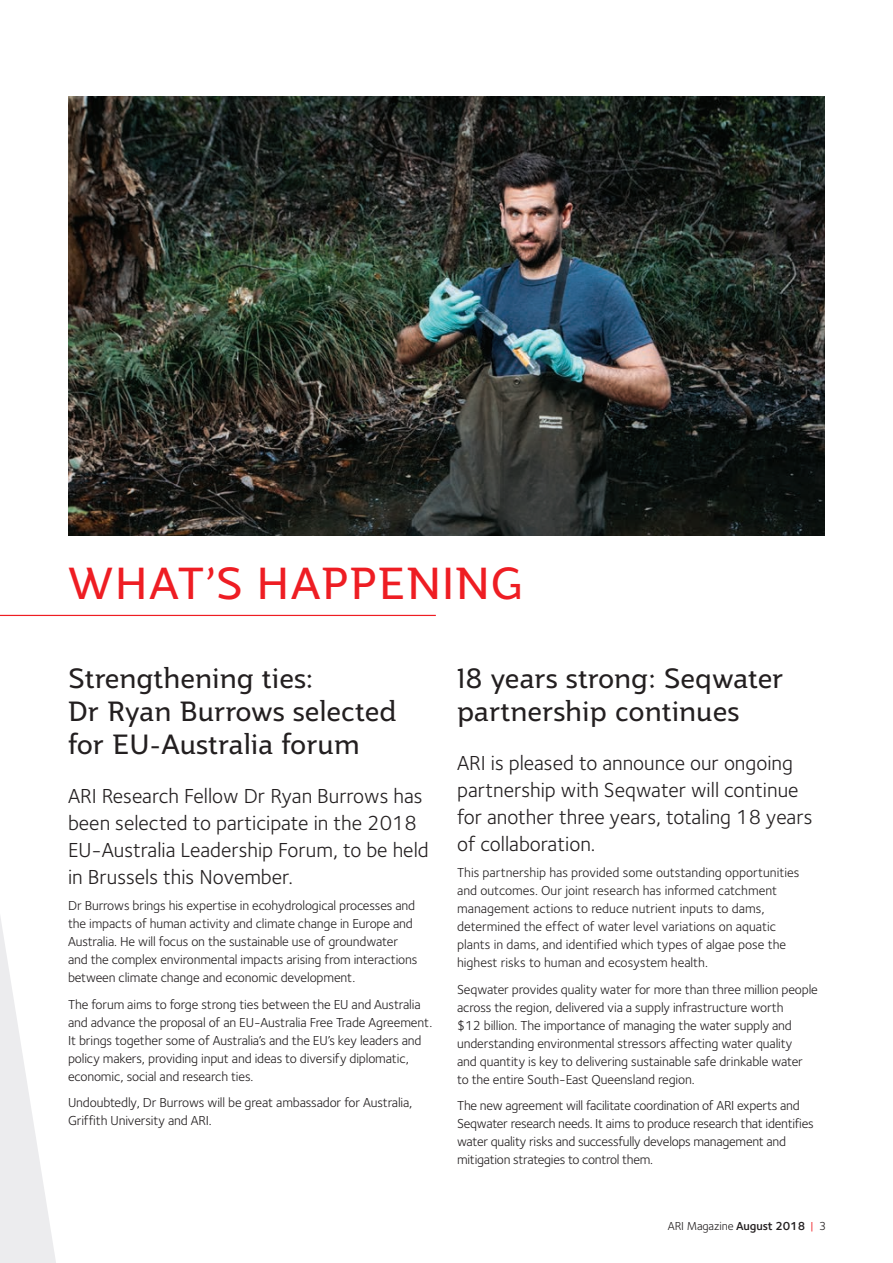
<style>
.page{position:relative;width:893px;height:1263px;background:#fff}
.page>*{position:absolute;margin:0;border:0;box-sizing:border-box;transform-origin:0 0}
.t1{font:43.5px "Jotia";letter-spacing:.01em;color:#ee1d23}
.t2{font:27px/33px "Jotia";color:#231f20}
.t3{font:21px/27px "Foundry Sterling";color:#231f20}
.t4{font:13.5px/18px "Foundry Sterling";letter-spacing:-.01em;color:#231f20}
.t5{font:12px "Foundry Sterling";letter-spacing:-.01em;color:#231f20}
.s1{font-weight:600}
.s2{color:#ee1d23}
</style>
<div class="page">
<img style="left:68px;top:97px;width:757px;height:438px">
<svg style="left:0;top:917px;width:56px;height:346px"></svg>
<hr style="left:0;top:615px;width:436px;height:1px;background:#ee1d23">
<h1 class="t1" style="left:67px;top:554px;width:458px">WHAT’S HAPPENING</h1>
<h2 class="t2" style="left:68px;top:662px;width:330px">Strengthening ties:<br>Dr Ryan Burrows selected for EU-Australia forum</h2>
<h3 class="t3" style="left:68px;top:782px;width:362px">ARI Research Fellow Dr Ryan Burrows has been selected to participate in the 2018<br>EU-Australia Leadership Forum, to be held in Brussels this November.</h3>
<p class="t4" style="left:68px;top:896px;width:351px">Dr Burrows brings his expertise in ecohydrological processes and the impacts of human activity and climate change in Europe and Australia. He will focus on the sustainable use of groundwater and the complex environmental impacts arising from interactions between climate change and economic development.</p>
<p class="t4" style="left:68px;top:995px;width:366px">The forum aims to forge strong ties between the EU and Australia and advance the proposal of an EU-Australia Free Trade Agreement.<br>It brings together some of Australia’s and the EU’s key leaders and policy makers, providing input and ideas to diversify diplomatic, economic, social and research ties.</p>
<p class="t4" style="left:68px;top:1093px;width:346px">Undoubtedly, Dr Burrows will be great ambassador for Australia,<br>Griffith University and ARI.</p>
<h2 class="t2" style="left:457px;top:662px;width:328px">18 years strong: Seqwater partnership continues</h2>
<h3 class="t3" style="left:457px;top:749px;width:357px">ARI is pleased to announce our ongoing partnership with Seqwater will continue for another three years, totaling 18 years of collaboration.</h3>
<p class="t4" style="left:457px;top:863px;width:344px">This partnership has provided some outstanding opportunities and outcomes. Our joint research has informed catchment management actions to reduce nutrient inputs to dams, determined the effect of water level variations on aquatic plants in dams, and identified which types of algae pose the highest risks to human and ecosystem health.</p>
<p class="t4" style="left:457px;top:980px;width:362px">Seqwater provides quality water for more than three million people across the region, delivered via a supply infrastructure worth<br>$12 billion. The importance of managing the water supply and understanding environmental stressors affecting water quality<br>and quantity is key to delivering sustainable safe drinkable water to the entire South-East Queensland region.</p>
<p class="t4" style="left:457px;top:1096px;width:358px">The new agreement will facilitate coordination of ARI experts and Seqwater research needs. It aims to produce research that identifies water quality risks and successfully develops management and mitigation strategies to control them.</p>
<p class="t5" style="left:668px;top:1219px;width:160px">ARI Magazine <span class="s1">August 2018</span> <span class="s2">|</span> 3</p>
</div>
